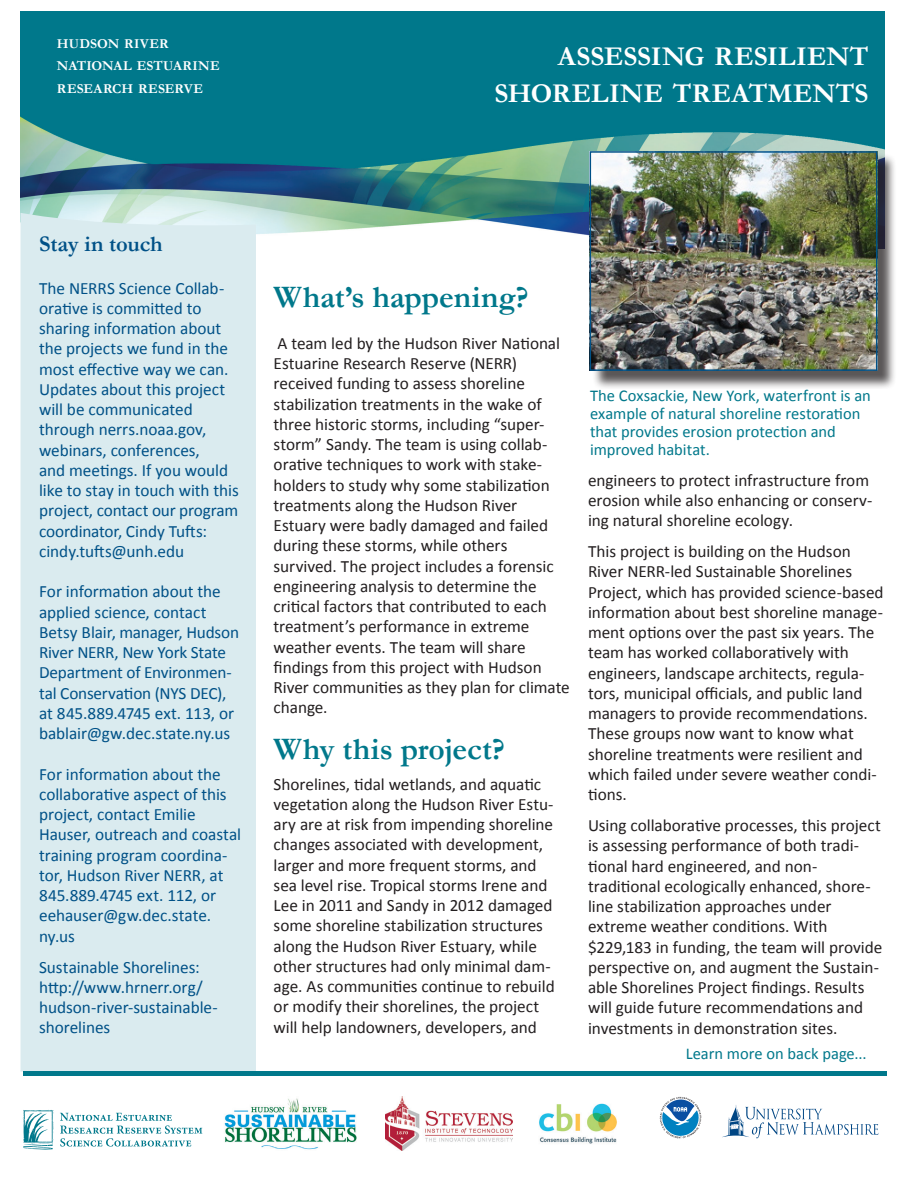
<style>
.page{position:relative;width:918px;height:1188px;background:#fff}
.page>*{position:absolute;margin:0;border:0;box-sizing:border-box;transform-origin:0 0}
.right_column_level1h{font:700 31.5px "Garamond";color:#00788b}
.right_column_body_te{font:700 31.5px "Garamond";color:#00788b}
.project_title{font:700 27.3px "Garamond";color:#fff}
.left_column_header{font:700 22.5px "Garamond";letter-spacing:-.005em;color:#005187}
.right_column_body_te-2{font:17.25px/20.2px "Calibri";letter-spacing:-.005em;color:#231f20}
.left_column_header-2{font:17.25px/20.2px "Calibri";letter-spacing:-.005em;color:#005187}
.image_caption{font:16.5px/18px "Calibri";color:#00788b}
.nerrs_site_page_head{font:700 13.65px/22.5px "Garamond";letter-spacing:.005em;color:#fff}
</style>
<div class="page">
<img style="left:21px;top:12px;width:864px;height:237px">
<div style="left:21px;top:212px;width:235px;height:860px;background:#daebef"></div>
<svg style="left:23px;top:1110px;width:31px;height:40px"></svg>
<svg style="left:60px;top:1113px;width:142px;height:34px"></svg>
<hr style="left:23px;top:1072px;width:864px;height:4px;background:#00788b">
<svg style="left:722px;top:1105px;width:156px;height:33px"></svg>
<svg style="left:659px;top:1096px;width:43px;height:44px"></svg>
<svg style="left:660px;top:1097px;width:41px;height:41px"></svg>
<img style="left:224px;top:1098px;width:133px;height:52px">
<img style="left:539px;top:1103px;width:78px;height:41px">
<img style="left:386px;top:1096px;width:127px;height:54px">
<div style="left:592px;top:153px;width:304px;height:236px;background:#231f20;opacity:.75"></div>
<img style="left:593px;top:154px;width:282px;height:214px">
<div style="left:590px;top:151px;width:288px;height:220px;border:2px solid #005187"></div>
<p class="nerrs_site_page_head" style="left:57px;top:32px;width:164px">HUDSON RIVER<br>NATIONAL ESTUARINE<br>RESEARCH RESERVE</p>
<p class="project_title" style="left:558px;top:40px;width:312px">ASSESSING RESILIENT</p>
<p class="project_title" style="left:494px;top:77px;width:376px">SHORELINE TREATMENTS</p>
<p class="left_column_header" style="left:39px;top:230px;width:125px">Stay in touch</p>
<p class="left_column_header-2" style="left:39px;top:277px;width:201px">The NERRS Science Collab&shy;orative is committed to sharing information about the projects we fund in the most effective way we can.<br>Updates about this project will be communicated through nerrs.noaa.gov, webinars, conferences,<br>and meetings. If you would like to stay in touch with this project, contact our program coordinator, Cindy Tufts: cindy.tufts@unh.edu</p>
<p class="left_column_header-2" style="left:39px;top:581px;width:201px">For information about the applied science, contact<br>Betsy Blair, manager, Hudson<br>River NERR, New York State<br>Department of Environmen&shy;tal Conservation (NYS DEC), at 845.889.4745 ext. 113, or bablair@gw.dec.state.ny.us</p>
<p class="left_column_header-2" style="left:39px;top:763px;width:204px">For information about the collaborative aspect of this project, contact Emilie<br>Hauser, outreach and coastal training program coordina&shy;tor, Hudson River NERR, at<br>845.889.4745 ext. 112, or eehauser@gw.dec.state. ny.us</p>
<p class="left_column_header-2" style="left:39px;top:956px;width:180px">Sustainable Shorelines: http://www.hrnerr.org/ hudson-river-sustainable&shy;shorelines</p>
<p class="right_column_level1h" style="left:274px;top:278px;width:257px">What’s happening?</p>
<p class="right_column_body_te-2" style="left:274px;top:332px;width:298px">A team led by the Hudson River National Estuarine Research Reserve (NERR) received funding to assess shoreline stabilization treatments in the wake of three historic storms, including “super&shy;storm” Sandy. The team is using collab&shy;orative techniques to work with stake&shy;holders to study why some stabilization treatments along the Hudson River Estuary were badly damaged and failed during these storms, while others survived. The project includes a forensic engineering analysis to determine the critical factors that contributed to each treatment’s performance in extreme weather events. The team will share findings from this project with Hudson River communities as they plan for climate change.</p>
<p class="right_column_body_te" style="left:274px;top:730px;width:233px">Why this project?</p>
<p class="right_column_body_te-2" style="left:274px;top:773px;width:283px">Shorelines, tidal wetlands, and aquatic vegetation along the Hudson River Estu&shy;ary are at risk from impending shoreline changes associated with development, larger and more frequent storms, and sea level rise. Tropical storms Irene and Lee in 2011 and Sandy in 2012 damaged some shoreline stabilization structures along the Hudson River Estuary, while other structures had only minimal dam&shy;age. As communities continue to rebuild or modify their shorelines, the project will help landowners, developers, and</p>
<p class="image_caption" style="left:590px;top:386px;width:282px">The Coxsackie, New York, waterfront is an example of natural shoreline restoration that provides erosion protection and improved habitat.</p>
<p class="right_column_body_te-2" style="left:588px;top:469px;width:286px">engineers to protect infrastructure from erosion while also enhancing or conserv&shy;ing natural shoreline ecology.</p>
<p class="right_column_body_te-2" style="left:588px;top:541px;width:297px">This project is building on the Hudson River NERR-led Sustainable Shorelines Project, which has provided science-based information about best shoreline manage&shy;ment options over the past six years. The team has worked collaboratively with engineers, landscape architects, regula&shy;tors, municipal officials, and public land managers to provide recommendations.<br>These groups now want to know what shoreline treatments were resilient and which failed under severe weather condi&shy;tions.</p>
<p class="right_column_body_te-2" style="left:588px;top:815px;width:296px">Using collaborative processes, this project is assessing performance of both tradi&shy;tional hard engineered, and non&shy;traditional ecologically enhanced, shore&shy;line stabilization approaches under extreme weather conditions. With $229,183 in funding, the team will provide perspective on, and augment the Sustain&shy;able Shorelines Project findings. Results will guide future recommendations and investments in demonstration sites.</p>
<p class="image_caption" style="left:686px;top:1044px;width:182px">Learn more on back page...</p>
</div>
